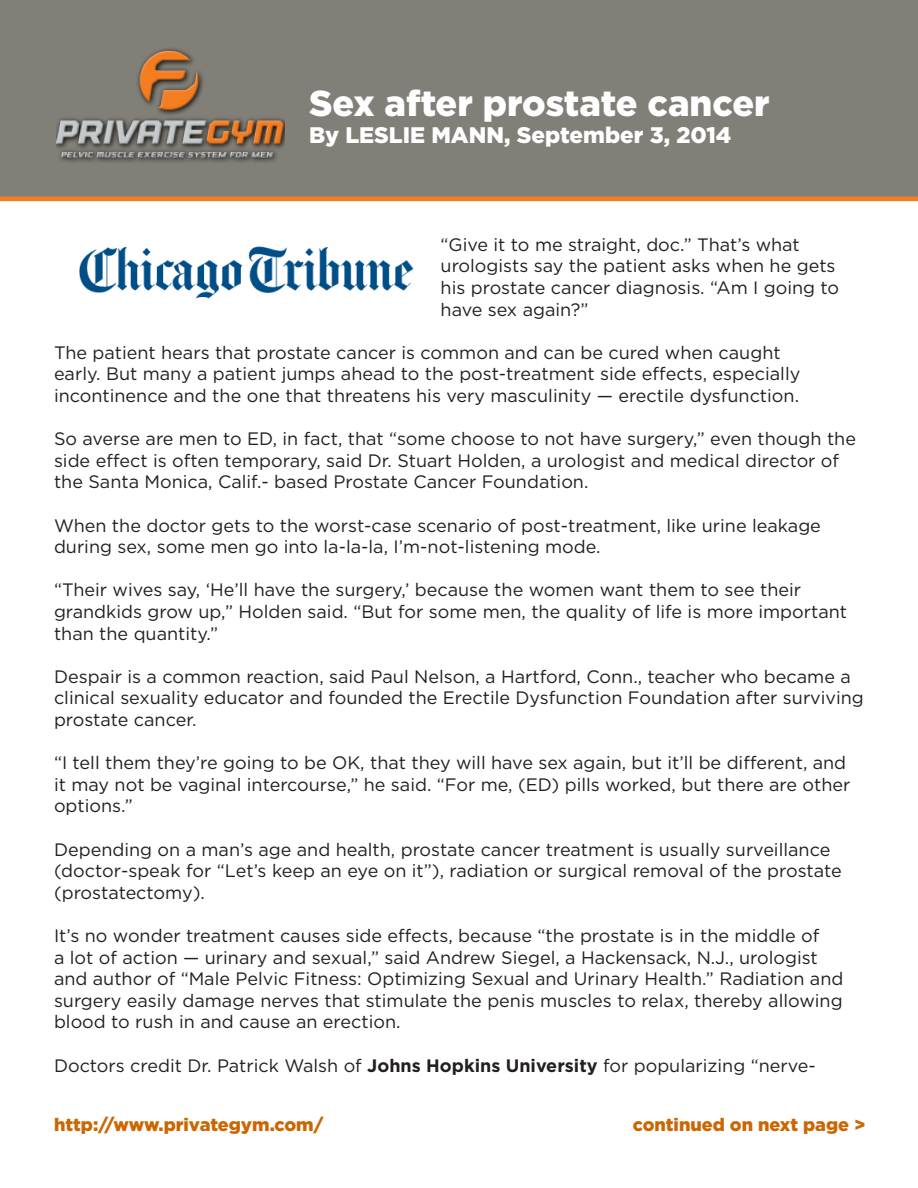
<style>
.page{position:relative;width:918px;height:1188px;background:#fff}
.page>*{position:absolute;margin:0;border:0;box-sizing:border-box;transform-origin:0 0}
.t1{font:900 36px "Gotham";color:#fff}
.t2{font:900 22.5px "Gotham";color:#fff}
.t3{font:18px/21.6px "Gotham";color:#231f20}
.t4{font:900 18px "Gotham";color:#c60}
.s1{font-weight:700}
</style>
<div class="page">
<div style="left:0;top:0;width:918px;height:201px;background:#827f78"></div>
<img style="left:57px;top:48px;width:228px;height:116px">
<img style="left:79px;top:246px;width:335px;height:53px">
<p class="t1" style="left:309px;top:78px;width:462px">Sex after prostate cancer</p>
<p class="t2" style="left:309px;top:119px;width:424px">By LESLIE MANN, September 3, 2014</p>
<p class="t3" style="left:441px;top:233px;width:400px">“Give it to me straight, doc.” That’s what urologists say the patient asks when he gets his prostate cancer diagnosis. “Am I going to have sex again?”</p>
<p class="t3" style="left:54px;top:341px;width:748px">The patient hears that prostate cancer is common and can be cured when caught early. But many a patient jumps ahead to the post-treatment side effects, especially incontinence and the one that threatens his very masculinity — erectile dysfunction.</p>
<p class="t3" style="left:54px;top:428px;width:804px">So averse are men to ED, in fact, that “some choose to not have surgery,” even though the side effect is often temporary, said Dr. Stuart Holden, a urologist and medical director of the Santa Monica, Calif.- based Prostate Cancer Foundation.</p>
<p class="t3" style="left:54px;top:514px;width:768px">When the doctor gets to the worst-case scenario of post-treatment, like urine leakage during sex, some men go into la-la-la, I’m-not-listening mode.</p>
<p class="t3" style="left:54px;top:579px;width:795px">“Their wives say, ‘He’ll have the surgery,’ because the women want them to see their grandkids grow up,” Holden said. “But for some men, the quality of life is more important than the quantity.”</p>
<p class="t3" style="left:54px;top:665px;width:811px">Despair is a common reaction, said Paul Nelson, a Hartford, Conn., teacher who became a clinical sexuality educator and founded the Erectile Dysfunction Foundation after surviving prostate cancer.</p>
<p class="t3" style="left:54px;top:752px;width:798px">“I tell them they’re going to be OK, that they will have sex again, but it’ll be different, and it may not be vaginal intercourse,” he said. “For me, (ED) pills worked, but there are other options.”</p>
<p class="t3" style="left:54px;top:838px;width:789px">Depending on a man’s age and health, prostate cancer treatment is usually surveillance (doctor-speak for “Let’s keep an eye on it”), radiation or surgical removal of the prostate (prostatectomy).</p>
<p class="t3" style="left:54px;top:924px;width:791px">It’s no wonder treatment causes side effects, because “the prostate is in the middle of<br>a lot of action — urinary and sexual,” said Andrew Siegel, a Hackensack, N.J., urologist and author of “Male Pelvic Fitness: Optimizing Sexual and Urinary Health.” Radiation and surgery easily damage nerves that stimulate the penis muscles to relax, thereby allowing blood to rush in and cause an erection.</p>
<p class="t3" style="left:54px;top:1054px;width:763px">Doctors credit Dr. Patrick Walsh of <span class="s1">Johns Hopkins University</span> for popularizing “nerve-</p>
<p class="t4" style="left:54px;top:1112px;width:271px">http://www.privategym.com/</p>
<p class="t4" style="left:633px;top:1112px;width:234px">continued on next page &gt;</p>
</div>
